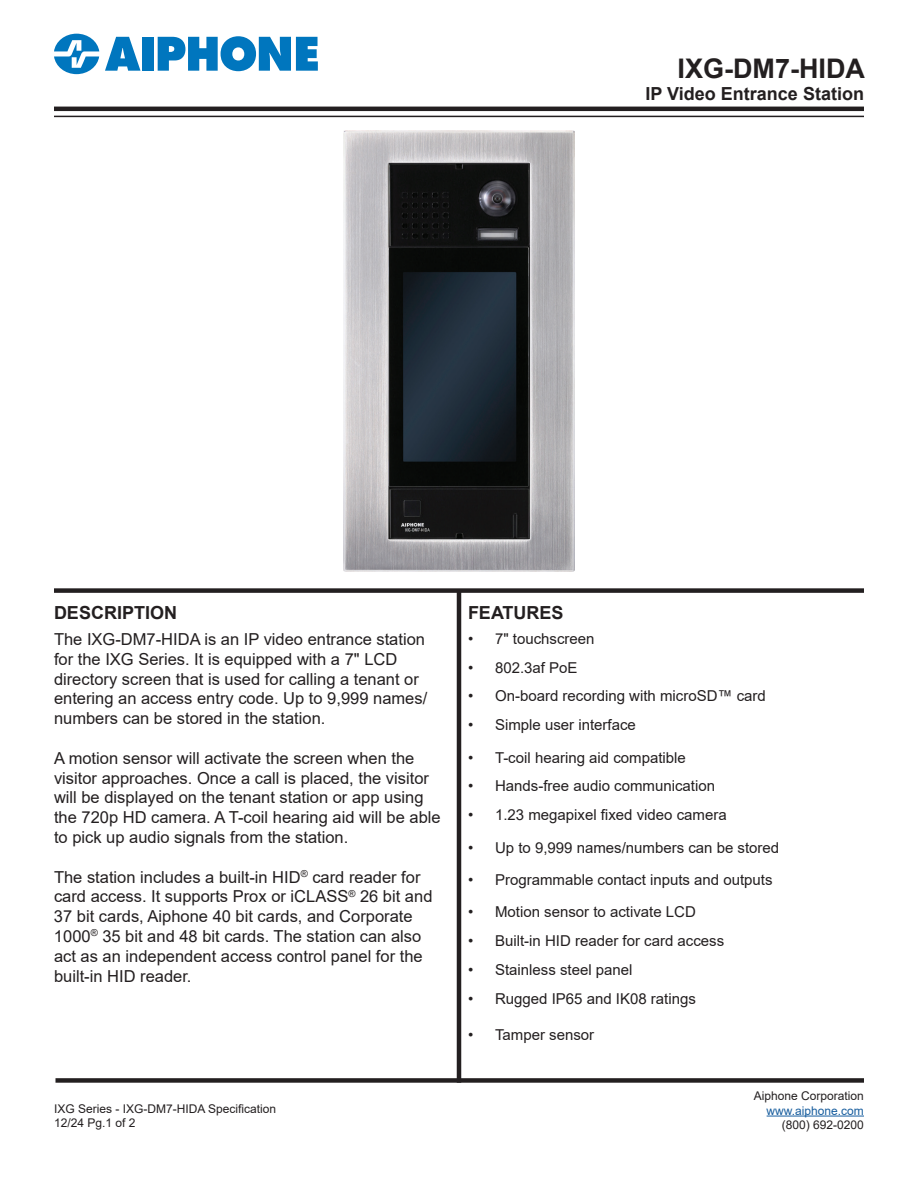
<style>
.page{position:relative;width:918px;height:1188px;background:#fff}
.page>*{position:absolute;margin:0;border:0;box-sizing:border-box;transform-origin:0 0}
.t1{font:700 27px "Arial";color:#231f20}
.t2{font:700 18px "Arial";color:#231f20}
.t3{font:16.5px/19.8px "Arial";color:#231f20}
.t4{font:15px "Arial";color:#231f20}
.t5{font:12px/14.4px "Arial";color:#231f20}
.t6{font:12px "Arial";color:#175d9e}
</style>
<div class="page">
<div style="left:56px;top:1078px;width:808px;height:5px;background:#231f20"></div>
<hr style="left:767px;top:1116px;width:97px;height:1px;background:#175d9e">
<img style="left:343px;top:131px;width:232px;height:440px">
<div style="left:54px;top:588px;width:810px;height:5px;background:#231f20"></div>
<hr style="left:457px;top:591px;width:4px;height:492px;background:#231f20">
<hr style="left:54px;top:116px;width:810px;height:1px;background:#231f20">
<hr style="left:54px;top:107px;width:810px;height:4px;background:#231f20">
<svg style="left:54px;top:34px;width:45px;height:40px"></svg>
<svg style="left:105px;top:37px;width:35px;height:34px"></svg>
<div style="left:142px;top:37px;width:12px;height:34px;background:#0076be"></div>
<svg style="left:158px;top:36px;width:160px;height:35px"></svg>
<h1 class="t1" style="left:678px;top:50px;width:189px">IXG-DM7-HIDA</h1>
<p class="t2" style="left:646px;top:81px;width:220px">IP Video Entrance Station</p>
<p class="t2" style="left:54px;top:600px;width:125px">DESCRIPTION</p>
<p class="t2" style="left:468px;top:600px;width:97px">FEATURES</p>
<p class="t3" style="left:54px;top:629px;width:375px">The IXG-DM7-HIDA is an IP video entrance station for the IXG Series. It is equipped with a 7" LCD directory screen that is used for calling a tenant or entering an access entry code. Up to 9,999 names/ numbers can be stored in the station.</p>
<p class="t3" style="left:54px;top:748px;width:388px">A motion sensor will activate the screen when the visitor approaches. Once a call is placed, the visitor will be displayed on the tenant station or app using the 720p HD camera. A T-coil hearing aid will be able to pick up audio signals from the station.</p>
<p class="t3" style="left:54px;top:867px;width:380px">The station includes a built-in HID<sup>®</sup> card reader for card access. It supports Prox or iCLASS<sup>®</sup> 26 bit and 37 bit cards, Aiphone 40 bit cards, and Corporate 1000<sup>®</sup> 35 bit and 48 bit cards. The station can also act as an independent access control panel for the built-in HID reader.</p>
<p class="t4" style="left:468px;top:628px;width:128px">• 7" touchscreen</p>
<p class="t4" style="left:468px;top:657px;width:111px">• 802.3af PoE</p>
<p class="t4" style="left:468px;top:686px;width:299px">• On-board recording with microSD™ card</p>
<p class="t4" style="left:468px;top:715px;width:169px">• Simple user interface</p>
<p class="t4" style="left:468px;top:747px;width:219px">• T-coil hearing aid compatible</p>
<p class="t4" style="left:468px;top:776px;width:249px">• Hands-free audio communication</p>
<p class="t4" style="left:468px;top:805px;width:260px">• 1.23 megapixel fixed video camera</p>
<p class="t4" style="left:468px;top:837px;width:313px">• Up to 9,999 names/numbers can be stored</p>
<p class="t4" style="left:468px;top:869px;width:306px">• Programmable contact inputs and outputs</p>
<p class="t4" style="left:468px;top:902px;width:229px">• Motion sensor to activate LCD</p>
<p class="t4" style="left:468px;top:931px;width:258px">• Built-in HID reader for card access</p>
<p class="t4" style="left:468px;top:959px;width:166px">• Stainless steel panel</p>
<p class="t4" style="left:468px;top:988px;width:229px">• Rugged IP65 and IK08 ratings</p>
<p class="t4" style="left:468px;top:1024px;width:128px">• Tamper sensor</p>
<p class="t5" style="left:54px;top:1101px;width:224px">IXG Series - IXG-DM7-HIDA Specification<br>12/24 Pg.1 of 2</p>
<p class="t5" style="left:754px;top:1089px;width:112px">Aiphone Corporation</p>
<p class="t6" style="left:767px;top:1102px;width:99px">www.aiphone.com</p>
<p class="t5" style="left:782px;top:1118px;width:84px">(800) 692-0200</p>
</div>
